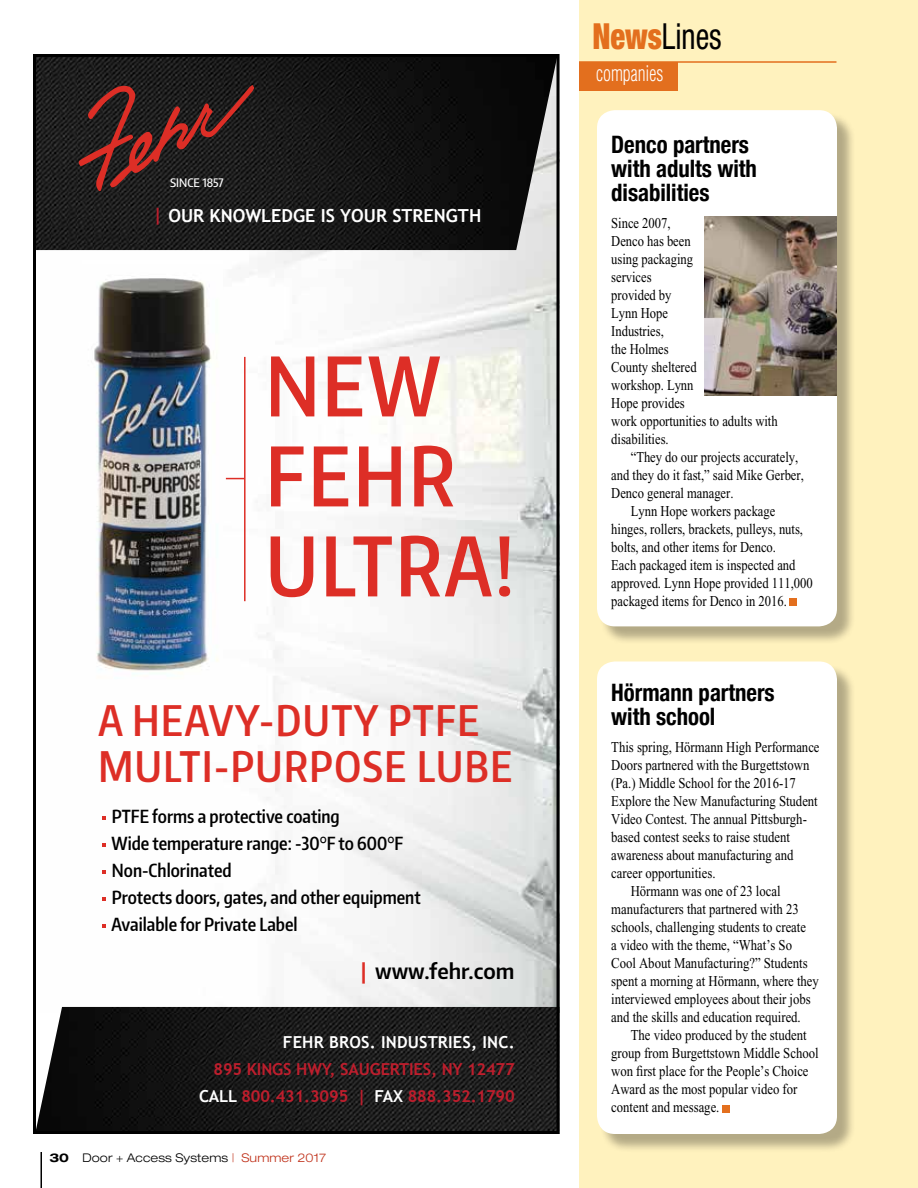
<style>
.page{position:relative;width:918px;height:1188px;background:#fff}
.page>*{position:absolute;margin:0;border:0;box-sizing:border-box;transform-origin:0 0}
.t1{font:600 81px/90px "Encode Sans Compressed";letter-spacing:.035em;color:#dd2e26}
.t2{font:600 42px/46.5px "Encode Sans Compressed";letter-spacing:.035em;color:#dd2e26}
.t3{font:condensed 36px "Helvetica Neue";color:#000;scale:.85 1}
.t4{font:700 condensed 24px/24px "Helvetica Neue";color:#000;scale:.95 1}
.t5{font:600 21px "Encode Sans Narrow";color:#000}
.t6{font:300 condensed 21px "Helvetica";color:#fff;scale:.85 1}
.t7{font:600 18px/27px "Encode Sans Compressed";color:#000}
.t8{font:700 18px "Trebuchet MS";color:#fff}
.t9{font:700 16.5px/27px "Trebuchet MS";letter-spacing:-.01em;color:#be1e2d;text-align:right}
.t10{font:700 16.5px "Trebuchet MS";letter-spacing:.01em;color:#fff}
.t11{font:15px "Times New Roman";color:#000;scale:.85 1}
.t12{font:15px/18px "Times New Roman";color:#000;scale:.84 1}
.t13{font:300 expanded 12px "Helvetica Neue";letter-spacing:.01em;color:#000}
.t14{font:500 11.7px "Encode Sans Condensed";color:#fff}
.s1{color:#be1e2d}
.s2{color:#dd2e26}
.s3{color:#fff}
.s4{font-weight:700}
.s5{color:#c0311a}
.s6{font-weight:900;color:#e36f1e}
</style>
<div class="page">
<div style="left:579px;top:0;width:339px;height:1188px;background:#fff2be"></div>
<div style="left:579px;top:62px;width:99px;height:29px;background:#e36f1e"></div>
<hr style="left:579px;top:61px;width:257px;height:2px;background:#e36f1e">
<div style="left:599px;top:112px;width:257px;height:533px;background:#000;opacity:.3"></div>
<div style="left:597px;top:110px;width:240px;height:516px;background:#fff;border-radius:18px"></div>
<img style="left:37px;top:250px;width:519px;height:757px">
<img style="left:37px;top:1007px;width:519px;height:123px">
<img style="left:37px;top:58px;width:519px;height:192px">
<svg style="left:79px;top:85px;width:175px;height:106px;background:#3e201f"></svg>
<svg style="left:102px;top:816px;width:3px;height:4px"></svg>
<svg style="left:102px;top:843px;width:3px;height:4px"></svg>
<svg style="left:102px;top:870px;width:3px;height:4px"></svg>
<svg style="left:102px;top:897px;width:3px;height:4px"></svg>
<svg style="left:102px;top:924px;width:3px;height:4px"></svg>
<img style="left:82px;top:265px;width:141px;height:427px">
<hr style="left:244px;top:357px;width:2px;height:244px;background:#dd2e26">
<svg style="left:226px;top:478px;width:18px;height:1px"></svg>
<div style="left:33px;top:54px;width:527px;height:1080px;border:3px solid #000"></div>
<div style="left:790px;top:599px;width:7px;height:7px;background:#e36f1e"></div>
<div style="left:599px;top:664px;width:257px;height:489px;background:#000;opacity:.3"></div>
<div style="left:597px;top:662px;width:240px;height:472px;background:#fff;border-radius:18px"></div>
<div style="left:722px;top:1105px;width:7px;height:7px;background:#e36f1e"></div>
<img style="left:704px;top:216px;width:133px;height:179px">
<hr style="left:40px;top:1152px;width:2px;height:36px;background:#000">
<p class="t14" style="left:170px;top:175px;width:55px">SINCE 1857</p>
<p class="t8" style="left:152px;top:205px;width:330px"><span class="s1">|</span> OUR KNOWLEDGE IS YOUR STRENGTH</p>
<h1 class="t1" style="left:266px;top:339px;width:250px">NEW<br>FEHR<br>ULTRA!</h1>
<h2 class="t2" style="left:98px;top:695px;width:415px">A HEAVY-DUTY PTFE<br>MULTI-PURPOSE LUBE</h2>
<p class="t7" style="left:112px;top:802px;width:311px">PTFE forms a protective coating<br>Wide temperature range: -30°F to 600°F<br>Non-Chlorinated<br>Protects doors, gates, and other equipment<br>Available for Private Label</p>
<h3 class="t5" style="left:361px;top:957px;width:155px"><span class="s2">|</span> www.fehr.com</h3>
<p class="t10" style="left:283px;top:1032px;width:233px">FEHR BROS. INDUSTRIES, INC.</p>
<p class="t9" style="left:199px;top:1055px;width:317px">895 KINGS HWY, SAUGERTIES, NY 12477<br><span class="s3">CALL</span> 800.431.3095 | <span class="s3">FAX</span> 888.352.1790</p>
<p class="t13" style="left:49px;top:1151px;width:278px"><span class="s4">30</span> Door + Access Systems <span class="s5">| Summer 2017</span></p>
<h3 class="t3" style="left:592px;top:15px;width:153px"><span class="s6">News</span>Lines</h3>
<h3 class="t6" style="left:596px;top:60px;width:80px">companies</h3>
<h3 class="t4" style="left:611px;top:130px;width:155px">Denco partners with adults with disabilities</h3>
<p class="t12" style="left:611px;top:214px;width:200px">Since 2007,<br>Denco has been<br>using packaging<br>services<br>provided by<br>Lynn Hope<br>Industries,<br>the Holmes<br>County sheltered<br>workshop. Lynn<br>Hope provides<br>work opportunities to adults with disabilities.</p>
<p class="t12" style="left:631px;top:448px;width:201px">“They do our projects accurately,</p>
<p class="t12" style="left:611px;top:466px;width:231px">and they do it fast,” said Mike Gerber,</p>
<p class="t12" style="left:611px;top:484px;width:147px">Denco general manager.</p>
<p class="t12" style="left:631px;top:502px;width:174px">Lynn Hope workers package</p>
<p class="t12" style="left:611px;top:520px;width:230px">hinges, rollers, brackets, pulleys, nuts,</p>
<p class="t12" style="left:611px;top:538px;width:198px">bolts, and other items for Denco.</p>
<p class="t12" style="left:611px;top:556px;width:221px">Each packaged item is inspected and</p>
<p class="t12" style="left:611px;top:574px;width:241px">approved. Lynn Hope provided 111,000</p>
<p class="t12" style="left:611px;top:592px;width:210px">packaged items for Denco in 2016.</p>
<h3 class="t4" style="left:611px;top:679px;width:174px">Hörmann partners with school</h3>
<p class="t11" style="left:611px;top:739px;width:247px">This spring, Hörmann High Performance</p>
<p class="t11" style="left:611px;top:757px;width:235px">Doors partnered with the Burgettstown</p>
<p class="t11" style="left:611px;top:775px;width:219px">(Pa.) Middle School for the 2016-17</p>
<p class="t11" style="left:611px;top:793px;width:245px">Explore the New Manufacturing Student</p>
<p class="t11" style="left:611px;top:811px;width:232px">Video Contest. The annual Pittsburgh-</p>
<p class="t11" style="left:611px;top:829px;width:212px">based contest seeks to raise student</p>
<p class="t11" style="left:611px;top:847px;width:216px">awareness about manufacturing and</p>
<p class="t11" style="left:611px;top:865px;width:124px">career opportunities.</p>
<p class="t11" style="left:631px;top:883px;width:178px">Hörmann was one of 23 local</p>
<p class="t11" style="left:611px;top:901px;width:222px">manufacturers that partnered with 23</p>
<p class="t11" style="left:611px;top:919px;width:231px">schools, challenging students to create</p>
<p class="t11" style="left:611px;top:937px;width:214px">a video with the theme, “What’s So</p>
<p class="t11" style="left:611px;top:955px;width:233px">Cool About Manufacturing?” Students</p>
<p class="t11" style="left:611px;top:973px;width:246px">spent a morning at Hörmann, where they</p>
<p class="t11" style="left:611px;top:991px;width:236px">interviewed employees about their jobs</p>
<p class="t11" style="left:611px;top:1009px;width:225px">and the skills and education required.</p>
<p class="t11" style="left:631px;top:1027px;width:208px">The video produced by the student</p>
<p class="t11" style="left:611px;top:1045px;width:245px">group from Burgettstown Middle School</p>
<p class="t11" style="left:611px;top:1063px;width:234px">won first place for the People’s Choice</p>
<p class="t11" style="left:611px;top:1081px;width:220px">Award as the most popular video for</p>
<p class="t11" style="left:611px;top:1099px;width:129px">content and message.</p>
</div>
